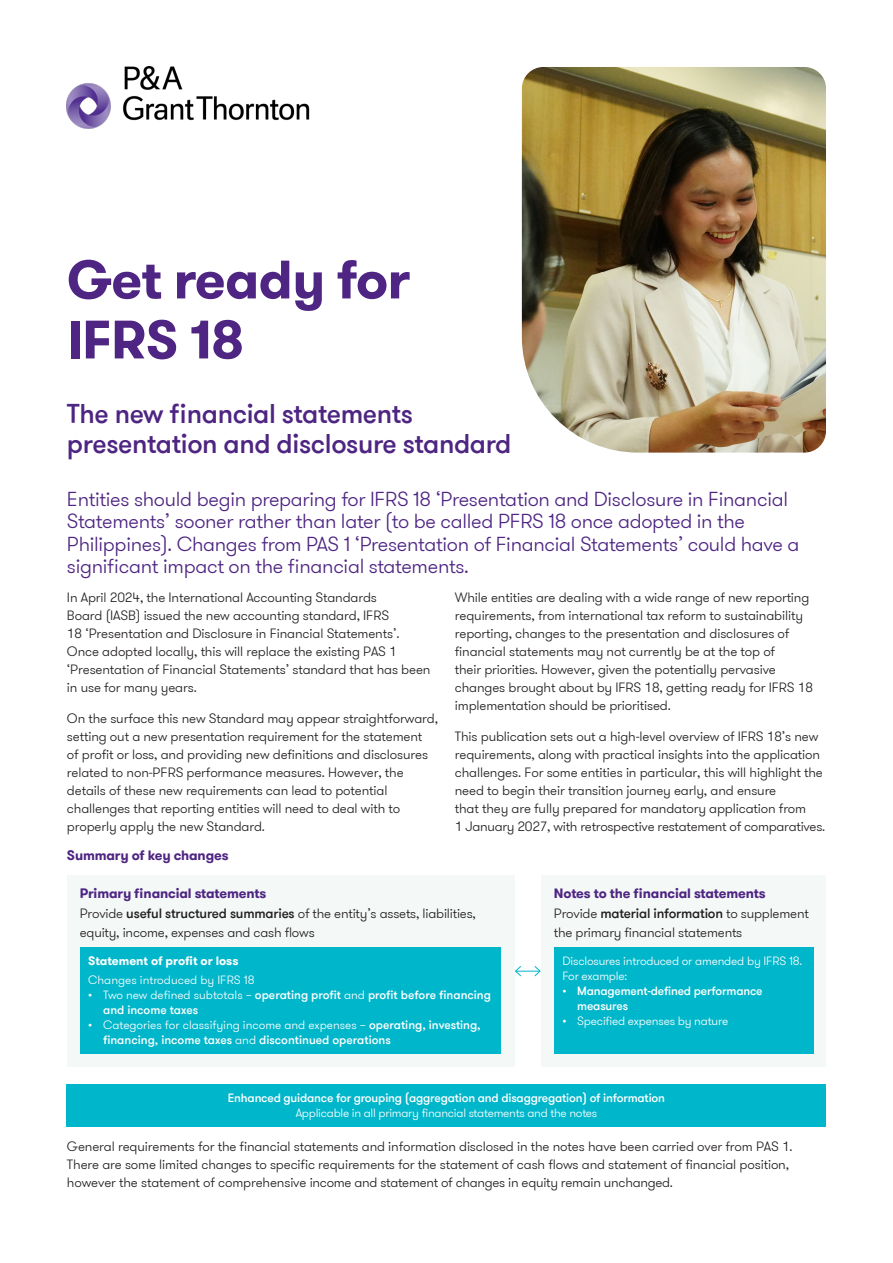
<style>
.page{position:relative;width:893px;height:1263px;background:#fff}
.page>*{position:absolute;margin:0;border:0;box-sizing:border-box;transform-origin:0 0}
._01_Headline_one_36pt{font:700 54px/60px "GT Walsheim Pro";letter-spacing:-.015em;color:#4e2582}
._02_Heading_two{font:500 27px/30px "GT Walsheim Pro";letter-spacing:-.015em;color:#4e2582}
._03_Heading_three_Light{font:300 20.25px/22.5px "GT Walsheim Pro";letter-spacing:-.015em;color:#4e2582}
._21_Body_text{font:300 13.5px/18px "GT Walsheim Pro";letter-spacing:-.01em;color:#231f20}
._04_Sub_heading_two{font:700 13.5px "GT Walsheim Pro";letter-spacing:-.01em;color:#4e2582}
._03_Heading_three___Opening_Para{font:700 13.5px "GT Walsheim Pro";letter-spacing:-.01em;color:#4e2582}
.t1{font:500 12px/15px "GT Walsheim Pro";letter-spacing:-.015em;color:#fff}
.t2{font:300 12px/15px "GT Walsheim Pro";letter-spacing:-.015em;color:#fff}
.t3{font:700 12px "GT Walsheim Pro";color:#fff}
.s1{font-weight:500}
.s2{font-weight:300}
</style>
<div class="page">
<img style="left:67px;top:67px;width:243px;height:62px">
<img style="left:522px;top:67px;width:304px;height:386px">
<div style="left:541px;top:875px;width:285px;height:192px;background:#f4f8f7"></div>
<div style="left:67px;top:875px;width:447px;height:192px;background:#f4f8f7"></div>
<div style="left:80px;top:947px;width:421px;height:107px;background:#00b6ca"></div>
<div style="left:554px;top:947px;width:259px;height:107px;background:#00b6ca"></div>
<div style="left:67px;top:1084px;width:759px;height:43px;background:#00b6ca"></div>
<svg style="left:514px;top:965px;width:27px;height:12px"></svg>
<p class="_01_Headline_one_36pt" style="left:67px;top:250px;width:344px">Get ready for<br>IFRS 18</p>
<p class="_02_Heading_two" style="left:67px;top:399px;width:446px">The new financial statements presentation and disclosure standard</p>
<p class="_03_Heading_three_Light" style="left:67px;top:488px;width:734px">Entities should begin preparing for IFRS 18 ‘Presentation and Disclosure in Financial Statements’ sooner rather than later (to be called PFRS 18 once adopted in the Philippines). Changes from PAS 1 ‘Presentation of Financial Statements’ could have a significant impact on the financial statements.</p>
<p class="_21_Body_text" style="left:67px;top:589px;width:365px">In April 2024, the International Accounting Standards<br>Board (IASB) issued the new accounting standard, IFRS<br>18 ‘Presentation and Disclosure in Financial Statements’.<br>Once adopted locally, this will replace the existing PAS 1 ‘Presentation of Financial Statements’ standard that has been in use for many years.</p>
<p class="_21_Body_text" style="left:67px;top:710px;width:373px">On the surface this new Standard may appear straightforward, setting out a new presentation requirement for the statement<br>of profit or loss, and providing new definitions and disclosures related to non-PFRS performance measures. However, the details of these new requirements can lead to potential challenges that reporting entities will need to deal with to properly apply the new Standard.</p>
<p class="_03_Heading_three___Opening_Para" style="left:67px;top:846px;width:163px">Summary of key changes</p>
<p class="_21_Body_text" style="left:455px;top:589px;width:360px">While entities are dealing with a wide range of new reporting requirements, from international tax reform to sustainability reporting, changes to the presentation and disclosures of financial statements may not currently be at the top of<br>their priorities. However, given the potentially pervasive changes brought about by IFRS 18, getting ready for IFRS 18 implementation should be prioritised.</p>
<p class="_21_Body_text" style="left:455px;top:728px;width:372px">This publication sets out a high-level overview of IFRS 18’s new requirements, along with practical insights into the application challenges. For some entities in particular, this will highlight the need to begin their transition journey early, and ensure<br>that they are fully prepared for mandatory application from<br>1 January 2027, with retrospective restatement of comparatives.</p>
<p class="_04_Sub_heading_two" style="left:80px;top:885px;width:188px">Primary financial statements</p>
<p class="_21_Body_text" style="left:80px;top:905px;width:398px">Provide <span class="s1">useful structured summaries</span> of the entity’s assets, liabilities, equity, income, expenses and cash flows</p>
<p class="t3" style="left:88px;top:953px;width:152px">Statement of profit or loss</p>
<p class="t2" style="left:88px;top:973px;width:168px">Changes introduced by IFRS 18</p>
<p class="t1" style="left:103px;top:988px;width:389px;text-indent:-15px"><span class="s2">• Two new defined subtotals –</span> operating profit <span class="s2">and</span> profit before financing and income taxes</p>
<p class="t1" style="left:103px;top:1018px;width:379px;text-indent:-15px"><span class="s2">• Categories for classifying income and expenses –</span> operating, investing, financing, income taxes <span class="s2">and</span> discontinued operations</p>
<p class="_04_Sub_heading_two" style="left:554px;top:885px;width:213px">Notes to the financial statements</p>
<p class="_21_Body_text" style="left:554px;top:905px;width:256px">Provide <span class="s1">material information</span> to supplement the primary financial statements</p>
<p class="t2" style="left:562px;top:953px;width:241px">Disclosures introduced or amended by IFRS 18.<br>For example:</p>
<p class="t1" style="left:577px;top:983px;width:187px;text-indent:-15px"><span class="s2">•</span> Management-defined performance measures</p>
<p class="t2" style="left:562px;top:1013px;width:167px">• Specified expenses by nature</p>
<p class="t1" style="left:228px;top:1090px;width:439px">Enhanced guidance for grouping (aggregation and disaggregation) of information</p>
<p class="t2" style="left:296px;top:1105px;width:303px">Applicable in all primary financial statements and the notes</p>
<p class="_21_Body_text" style="left:67px;top:1137px;width:727px">General requirements for the financial statements and information disclosed in the notes have been carried over from PAS 1.<br>There are some limited changes to specific requirements for the statement of cash flows and statement of financial position, however the statement of comprehensive income and statement of changes in equity remain unchanged.</p>
</div>
